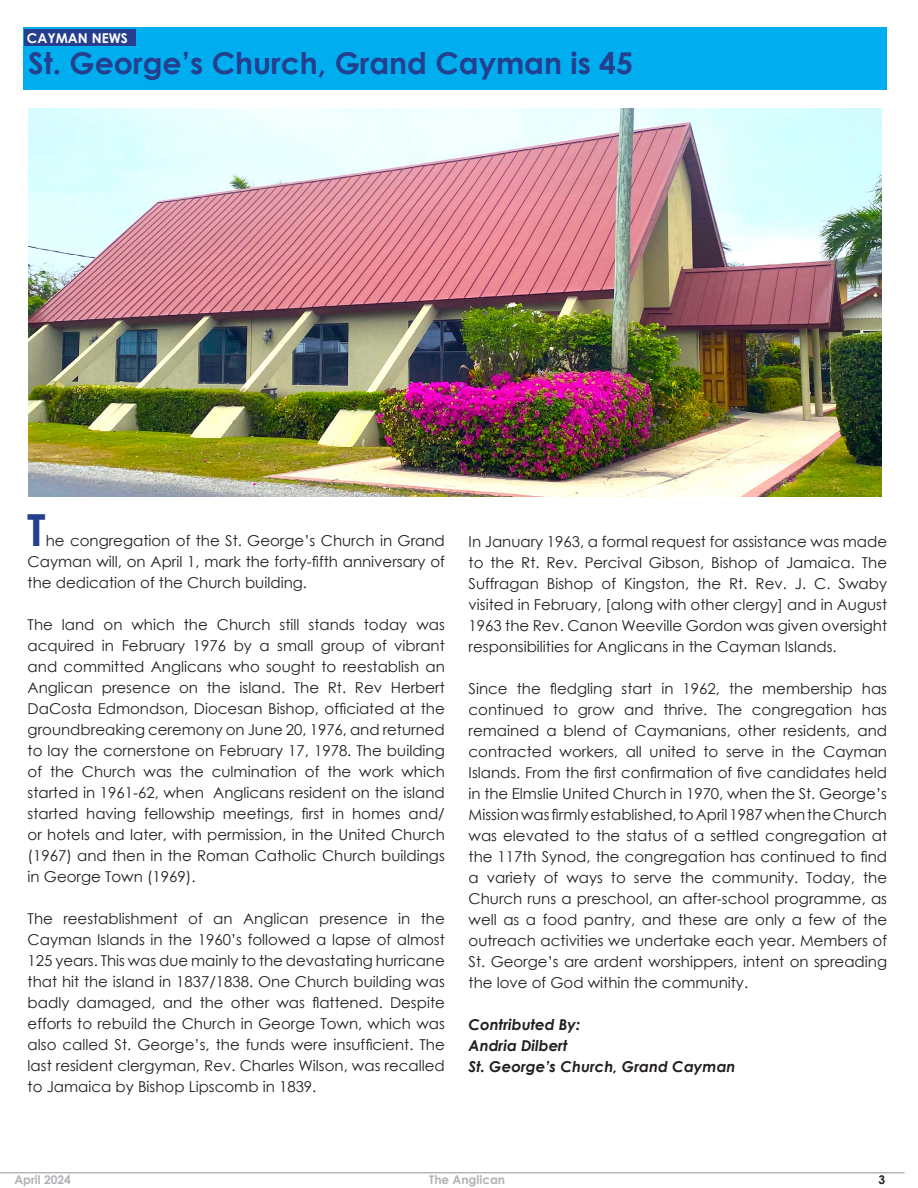
<style>
.page{position:relative;width:918px;height:1188px;background:#fff}
.page>*{position:absolute;margin:0;border:0;box-sizing:border-box;transform-origin:0 0}
.t1{font:700 44.25px "Century Gothic";color:#253f8e}
.t2{font:700 30px "Century Gothic";color:#253f8e}
.t3{font:15px/21px "Century Gothic";color:#231f20;text-align:justify}
.t4{font:italic 700 15px/21px "Century Gothic";color:#231f20}
.t5{font:700 13.5px "Century Gothic";color:#fff}
.t6{font:700 12px "Century Gothic";color:#b2b3b7}
.t7{font:700 12px "Century Gothic";color:#231f20}
</style>
<div class="page">
<hr style="left:0;top:1172px;width:904px;height:1px;background:#939598">
<div style="left:23px;top:27px;width:864px;height:62px;background:#00aeef"></div>
<div style="left:24px;top:29px;width:112px;height:17px;background:#253f8e"></div>
<img style="left:28px;top:108px;width:853px;height:389px">
<p class="t5" style="left:27px;top:27px;width:102px">CAYMAN NEWS</p>
<p class="t2" style="left:28px;top:41px;width:606px">St. George’s Church, Grand Cayman is 45</p>
<p class="t1" style="left:27px;top:497px;width:20px">T</p>
<p class="t3" style="left:28px;top:530px;width:419px;text-indent:18px">he congregation of the St. George’s Church in Grand Cayman will, on April 1, mark the forty-fifth anniversary of the dedication of the Church building.</p>
<p class="t3" style="left:28px;top:614px;width:419px">The land on which the Church still stands today was acquired in February 1976 by a small group of vibrant and committed Anglicans who sought to reestablish an Anglican presence on the island. The Rt. Rev Herbert DaCosta Edmondson, Diocesan Bishop, officiated at the groundbreaking ceremony on June 20, 1976, and returned to lay the cornerstone on February 17, 1978. The building of the Church was the culmination of the work which started in 1961-62, when Anglicans resident on the island started having fellowship meetings, first in homes and/ or hotels and later, with permission, in the United Church (1967) and then in the Roman Catholic Church buildings in George Town (1969).</p>
<p class="t3" style="left:28px;top:908px;width:419px">The reestablishment of an Anglican presence in the Cayman Islands in the 1960’s followed a lapse of almost 125 years. This was due mainly to the devastating hurricane that hit the island in 1837/1838. One Church building was badly damaged, and the other was flattened. Despite efforts to rebuild the Church in George Town, which was also called St. George’s, the funds were insufficient. The last resident clergyman, Rev. Charles Wilson, was recalled to Jamaica by Bishop Lipscomb in 1839.</p>
<p class="t3" style="left:469px;top:531px;width:420px">In January 1963, a formal request for assistance was made to the Rt. Rev. Percival Gibson, Bishop of Jamaica. The Suffragan Bishop of Kingston, the Rt. Rev. J. C. Swaby visited in February, [along with other clergy] and in August 1963 the Rev. Canon Weeville Gordon was given oversight responsibilities for Anglicans in the Cayman Islands.</p>
<p class="t3" style="left:469px;top:678px;width:420px">Since the fledgling start in 1962, the membership has continued to grow and thrive. The congregation has remained a blend of Caymanians, other residents, and contracted workers, all united to serve in the Cayman Islands. From the first confirmation of five candidates held in the Elmslie United Church in 1970, when the St. George’s Mission was firmly established, to April 1987 when the Church was elevated to the status of a settled congregation at the 117th Synod, the congregation has continued to find a variety of ways to serve the community. Today, the Church runs a preschool, an after-school programme, as well as a food pantry, and these are only a few of the outreach activities we undertake each year. Members of St. George’s are ardent worshippers, intent on spreading the love of God within the community.</p>
<p class="t4" style="left:469px;top:1013px;width:113px">Contributed By:<br>Andria Dilbert</p>
<p class="t4" style="left:469px;top:1055px;width:268px">St. George’s Church, Grand Cayman</p>
<p class="t6" style="left:14px;top:1171px;width:58px">April 2024</p>
<p class="t6" style="left:429px;top:1171px;width:77px">The Anglican</p>
<p class="t7" style="left:878px;top:1171px;width:8px">3</p>
</div>
